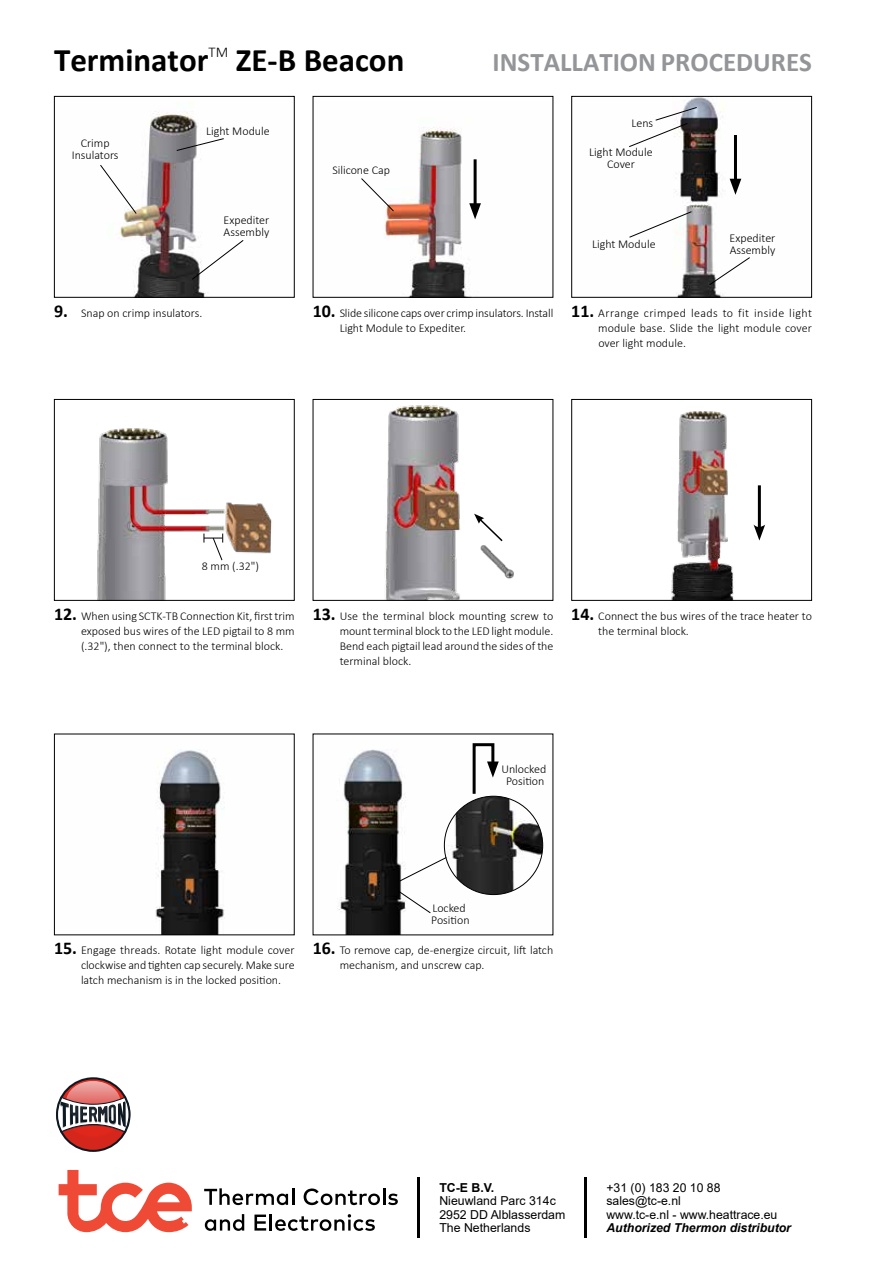
<style>
.page{position:relative;width:893px;height:1263px;background:#fff}
.page>*{position:absolute;margin:0;border:0;box-sizing:border-box;transform-origin:0 0}
.t1{font:700 33px "Calibri";color:#000}
.t2{font:700 27px "Calibri";color:#939598}
.t3{font:300 14.85px "Calibri";color:#000}
.t4{font:12.3px/13.5px "Arial";color:#000}
.t5{font:italic 700 12.3px "Arial";color:#000}
.t6{font:700 12.3px "Arial";color:#000}
.t7{font:300 12px/15px "Calibri";color:#000}
.s1{font-weight:700;font-size:18px}
</style>
<div class="page">
<svg style="left:56px;top:1077px;width:75px;height:75px"></svg>
<img style="left:384px;top:127px;width:92px;height:169px">
<div style="left:313px;top:96px;width:240px;height:202px;border:1px solid #000"></div>
<img style="left:337px;top:749px;width:207px;height:184px">
<svg style="left:471px;top:743px;width:28px;height:54px"></svg>
<img style="left:444px;top:796px;width:99px;height:98px;border-radius:49px">
<img style="left:674px;top:98px;width:68px;height:198px">
<div style="left:571px;top:96px;width:241px;height:202px;border:1px solid #000"></div>
<img style="left:155px;top:750px;width:70px;height:183px">
<div style="left:54px;top:734px;width:241px;height:201px;border:1px solid #000"></div>
<svg style="left:399px;top:856px;width:48px;height:26px"></svg>
<hr style="left:734px;top:135px;width:3px;height:49px;background:#000">
<svg style="left:730px;top:179px;width:11px;height:16px"></svg>
<svg style="left:629px;top:106px;width:69px;height:42px"></svg>
<svg style="left:708px;top:257px;width:42px;height:29px"></svg>
<svg style="left:629px;top:211px;width:63px;height:27px"></svg>
<svg style="left:397px;top:890px;width:34px;height:24px"></svg>
<img style="left:118px;top:103px;width:90px;height:193px">
<div style="left:54px;top:96px;width:241px;height:202px;border:1px solid #000"></div>
<svg style="left:176px;top:138px;width:48px;height:13px"></svg>
<svg style="left:191px;top:239px;width:53px;height:41px"></svg>
<svg style="left:100px;top:164px;width:37px;height:51px"></svg>
<hr style="left:474px;top:159px;width:3px;height:50px;background:#000">
<svg style="left:469px;top:203px;width:12px;height:16px"></svg>
<svg style="left:361px;top:177px;width:34px;height:35px"></svg>
<img style="left:96px;top:428px;width:176px;height:171px">
<div style="left:54px;top:399px;width:241px;height:202px;border:1px solid #000"></div>
<img style="left:385px;top:405px;width:129px;height:194px">
<div style="left:313px;top:399px;width:240px;height:202px;border:1px solid #000"></div>
<img style="left:671px;top:411px;width:95px;height:188px">
<div style="left:571px;top:399px;width:241px;height:202px;border:1px solid #000"></div>
<svg style="left:204px;top:533px;width:19px;height:28px"></svg>
<hr style="left:758px;top:485px;width:3px;height:45px;background:#000">
<svg style="left:753px;top:524px;width:12px;height:17px"></svg>
<svg style="left:474px;top:514px;width:30px;height:29px"></svg>
<svg style="left:204px;top:1188px;width:90px;height:17px"></svg>
<svg style="left:304px;top:1188px;width:94px;height:17px"></svg>
<svg style="left:205px;top:1214px;width:39px;height:17px"></svg>
<svg style="left:254px;top:1214px;width:121px;height:17px"></svg>
<svg style="left:59px;top:1170px;width:133px;height:62px"></svg>
<hr style="left:417px;top:1177px;width:3px;height:61px;background:#000">
<hr style="left:584px;top:1177px;width:3px;height:61px;background:#000">
<h1 class="t1" style="left:54px;top:36px;width:156px">Terminator</h1>
<p class="t3" style="left:209px;top:43px;width:21px">TM</p>
<h1 class="t1" style="left:236px;top:36px;width:170px">ZE-B Beacon</h1>
<h2 class="t2" style="left:493px;top:42px;width:321px">INSTALLATION PROCEDURES</h2>
<p class="t7" style="left:72px;top:137px;width:48px;line-height:12px;text-align:center">Crimp<br>Insulators</p>
<p class="t7" style="left:206px;top:123px;width:65px">Light Module</p>
<p class="t7" style="left:224px;top:214px;width:47px;line-height:12px">Expediter<br>Assembly</p>
<p class="t7" style="left:54px;top:305px;width:150px"><span class="s1">9.</span> Snap on crimp insulators.</p>
<p class="t7" style="left:332px;top:162px;width:59px">Silicone Cap</p>
<p class="t7" style="left:631px;top:115px;width:23px">Lens</p>
<p class="t7" style="left:589px;top:146px;width:65px;line-height:12px;text-align:center">Light Module<br>Cover</p>
<p class="t7" style="left:340px;top:305px;width:215px;text-indent:-27px"><span class="s1">10.</span> Slide silicone caps over crimp insulators. Install<br>Light Module to Expediter.</p>
<p class="t7" style="left:592px;top:237px;width:65px">Light Module</p>
<p class="t7" style="left:730px;top:232px;width:47px;line-height:12px">Expediter<br>Assembly</p>
<p class="t7" style="left:598px;top:305px;width:215px;text-align:justify;text-indent:-27px"><span class="s1">11.</span> Arrange crimped leads to fit inside light module base. Slide the light module cover over light module.</p>
<p class="t7" style="left:202px;top:559px;width:59px">8 mm (.32")</p>
<p class="t7" style="left:81px;top:609px;width:215px;text-align:justify;text-indent:-27px"><span class="s1">12.</span> When using SCTK-TB Connection Kit, first trim exposed bus wires of the LED pigtail to 8 mm (.32"), then connect to the terminal block.</p>
<p class="t7" style="left:340px;top:609px;width:215px;text-align:justify;text-indent:-27px"><span class="s1">13.</span> Use the terminal block mounting screw to mount terminal block to the LED light module.<br>Bend each pigtail lead around the sides of the terminal block.</p>
<p class="t7" style="left:598px;top:609px;width:215px;text-indent:-27px"><span class="s1">14.</span> Connect the bus wires of the trace heater to the terminal block.</p>
<p class="t7" style="left:501px;top:762px;width:46px;line-height:12px;text-align:center">Unlocked<br>Position</p>
<p class="t7" style="left:81px;top:942px;width:215px;text-align:justify;text-indent:-27px"><span class="s1">15.</span> Engage threads. Rotate light module cover clockwise and tighten cap securely. Make sure latch mechanism is in the locked position.</p>
<p class="t7" style="left:431px;top:902px;width:40px;line-height:12px">Locked<br>Position</p>
<p class="t7" style="left:340px;top:942px;width:215px;text-indent:-27px"><span class="s1">16.</span> To remove cap, de-energize circuit, lift latch mechanism, and unscrew cap.</p>
<p class="t6" style="left:439px;top:1183px;width:57px">TC-E B.V.</p>
<p class="t4" style="left:439px;top:1195px;width:127px">Nieuwland Parc 314c<br>2952 DD Alblasserdam<br>The Netherlands</p>
<p class="t4" style="left:606px;top:1182px;width:172px">+31 (0) 183 20 10 88 sales@tc-e.nl<br>www.tc-e.nl - www.heattrace.eu</p>
<p class="t5" style="left:606px;top:1223px;width:186px">Authorized Thermon distributor</p>
</div>
